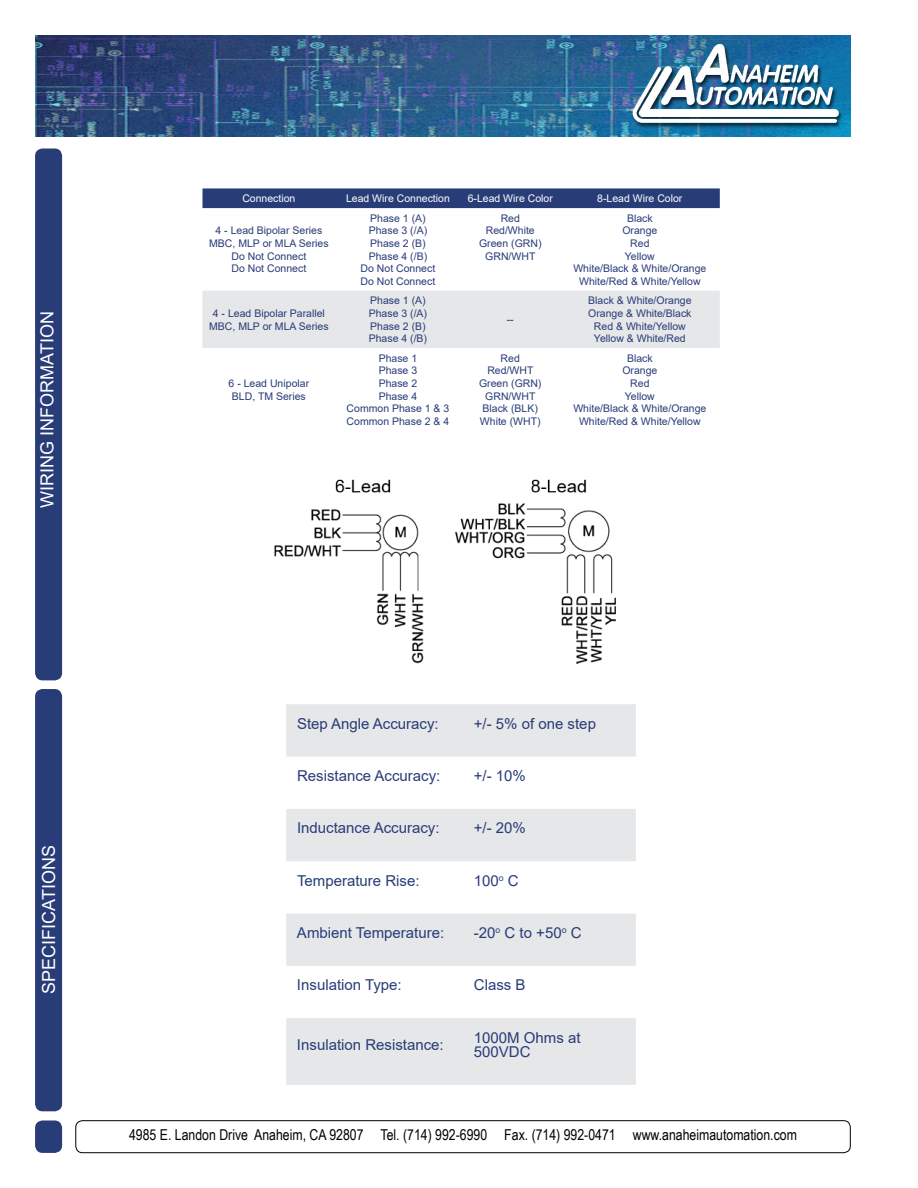
<style>
.page{position:relative;width:918px;height:1188px;background:#fff}
.page>*{position:absolute;margin:0;border:0;box-sizing:border-box;transform-origin:0 0}
.t1{font:18px "Arial";color:#fff}
.t2{font:15px/14.4px "Arial";color:#283c78}
.t3{font:15px "Arial Narrow";color:#000}
.t4{font:10.5px/12.6px "Arial";color:#283c78;text-align:center}
.t5{font:10.5px "Arial";color:#fff}
</style>
<div class="page">
<svg style="left:286px;top:704px;width:350px;height:381px;fill:#e6e7e8"></svg>
<div style="left:202px;top:188px;width:518px;height:20px;background:#283c78"></div>
<div style="left:202px;top:291px;width:518px;height:57px;background:#e6e7e8"></div>
<img style="left:274px;top:479px;width:342px;height:185px">
<div style="left:36px;top:149px;width:25px;height:531px;background:#283c78;border-radius:7px"></div>
<div style="left:35px;top:148px;width:27px;height:532px;border:2px solid #283c78;border-radius:7px"></div>
<div style="left:36px;top:1121px;width:25px;height:31px;background:#283c78;border-radius:7px"></div>
<div style="left:35px;top:1120px;width:27px;height:33px;border:2px solid #283c78;border-radius:7px"></div>
<img style="left:35px;top:35px;width:815px;height:101px">
<div style="left:36px;top:690px;width:25px;height:421px;background:#283c78;border-radius:7px"></div>
<div style="left:35px;top:689px;width:27px;height:422px;border:2px solid #283c78;border-radius:7px"></div>
<div style="left:76px;top:1120px;width:775px;height:33px;border:1px solid #000;border-radius:7px"></div>
<h1 class="t1" style="left:35px;top:508px;width:198px;rotate:-90deg">WIRING INFORMATION</h1>
<p class="t5" style="left:242px;top:191px;width:55px">Connection</p>
<p class="t5" style="left:346px;top:191px;width:105px">Lead Wire Connection</p>
<p class="t5" style="left:468px;top:191px;width:87px">6-Lead Wire Color</p>
<p class="t5" style="left:597px;top:191px;width:87px">8-Lead Wire Color</p>
<p class="t4" style="left:209px;top:224px;width:121px">4 - Lead Bipolar Series<br>MBC, MLP or MLA Series<br>Do Not Connect<br>Do Not Connect</p>
<p class="t4" style="left:361px;top:212px;width:76px">Phase 1 (A)<br>Phase 3 (/A)<br>Phase 2 (B)<br>Phase 4 (/B)<br>Do Not Connect<br>Do Not Connect</p>
<p class="t4" style="left:479px;top:212px;width:64px">Red<br>Red/White<br>Green (GRN)<br>GRN/WHT</p>
<p class="t4" style="left:573px;top:212px;width:135px">Black<br>Orange<br>Red<br>Yellow<br>White/Black &amp; White/Orange<br>White/Red &amp; White/Yellow</p>
<p class="t4" style="left:209px;top:307px;width:121px">4 - Lead Bipolar Parallel<br>MBC, MLP or MLA Series</p>
<p class="t4" style="left:229px;top:377px;width:82px">6 - Lead Unipolar<br>BLD, TM Series</p>
<p class="t4" style="left:369px;top:294px;width:60px;text-align:left">Phase 1 (A)<br>Phase 3 (/A)<br>Phase 2 (B)<br>Phase 4 (/B)</p>
<p class="t4" style="left:507px;top:313px;width:8px">--</p>
<p class="t4" style="left:588px;top:294px;width:105px">Black &amp; White/Orange<br>Orange &amp; White/Black<br>Red &amp; White/Yellow<br>Yellow &amp; White/Red</p>
<p class="t4" style="left:347px;top:352px;width:104px">Phase 1<br>Phase 3<br>Phase 2<br>Phase 4<br>Common Phase 1 &amp; 3<br>Common Phase 2 &amp; 4</p>
<p class="t4" style="left:479px;top:352px;width:64px">Red<br>Red/WHT<br>Green (GRN)<br>GRN/WHT<br>Black (BLK)<br>White (WHT)</p>
<p class="t4" style="left:573px;top:352px;width:135px">Black<br>Orange<br>Red<br>Yellow<br>White/Black &amp; White/Orange<br>White/Red &amp; White/Yellow</p>
<h1 class="t1" style="left:36px;top:994px;width:150px;rotate:-90deg">SPECIFICATIONS</h1>
<h2 class="t2" style="left:297px;top:716px;width:143px">Step Angle Accuracy:</h2>
<h2 class="t2" style="left:474px;top:716px;width:124px">+/- 5% of one step</h2>
<h2 class="t2" style="left:297px;top:768px;width:145px">Resistance Accuracy:</h2>
<h2 class="t2" style="left:474px;top:768px;width:54px">+/- 10%</h2>
<h2 class="t2" style="left:297px;top:821px;width:144px">Inductance Accuracy:</h2>
<h2 class="t2" style="left:474px;top:821px;width:54px">+/- 20%</h2>
<h2 class="t2" style="left:297px;top:873px;width:124px">Temperature Rise:</h2>
<h2 class="t2" style="left:474px;top:873px;width:46px">100<sup>o</sup> C</h2>
<h2 class="t2" style="left:297px;top:925px;width:149px">Ambient Temperature:</h2>
<h2 class="t2" style="left:474px;top:925px;width:109px">-20<sup>o</sup> C to +50<sup>o</sup> C</h2>
<h2 class="t2" style="left:297px;top:978px;width:106px">Insulation Type:</h2>
<h2 class="t2" style="left:474px;top:978px;width:53px">Class B</h2>
<h2 class="t2" style="left:297px;top:1037px;width:148px">Insulation Resistance:</h2>
<h2 class="t2" style="left:474px;top:1030px;width:108px">1000M Ohms at<br>500VDC</h2>
<h2 class="t3" style="left:129px;top:1123px;width:669px">4985 E. Landon Drive Anaheim, CA 92807 Tel. (714) 992-6990 Fax. (714) 992-0471 www.anaheimautomation.com</h2>
</div>
